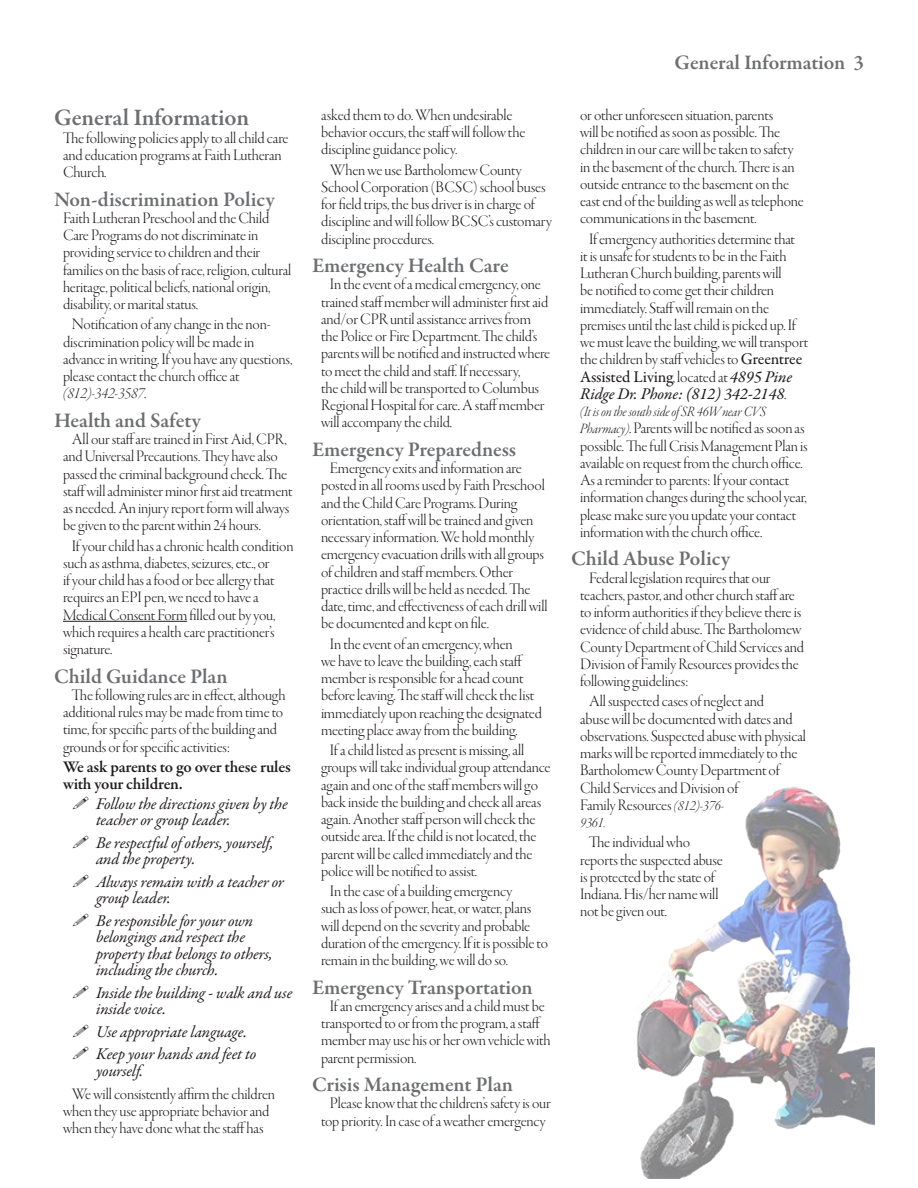
<style>
.page{position:relative;width:918px;height:1188px;background:#fff}
.page>*{position:absolute;margin:0;border:0;box-sizing:border-box;transform-origin:0 0}
.t1{font:600 24px "Garamond Premr Pro";letter-spacing:-.01em;color:#6d6e71}
.t2{font:600 21px "Garamond Premr Pro";letter-spacing:-.005em;color:#6d6e71}
.t3{font:16.5px/17.2px "Garamond Premr Pro Lt Disp";letter-spacing:-.01em;color:#231f20}
.t4{font:italic 16.5px/16.5px "Garamond Premr Pro";letter-spacing:-.01em;color:#231f20}
.t5{font:600 16.5px/17.2px "Garamond Premr Pro";letter-spacing:-.015em;color:#231f20}
.t6{font:500 16.5px "Garamond Premr Pro";letter-spacing:-.01em;color:#231f20}
.t7{font:16.5px "Garamond Premr Pro Med It";letter-spacing:-.01em;color:#231f20}
.t8{font:16.5px "Garamond Premr Pro Lt It Disp";letter-spacing:-.01em;color:#231f20}
.t9{font:15px "Garamond Premr Pro Lt It Disp";letter-spacing:-.01em;color:#231f20}
.s1{font-family:"Garamond Premr Pro Lt Disp"}
.s2{font-family:"Garamond Premr Pro";font-weight:500}
.s3{font-family:"Garamond Premr Pro Lt Disp";font-weight:400}
.s4{font-family:"Garamond Premr Pro Med It";font-weight:400}
.s5{font-family:"Garamond Premr Pro Lt It Disp";font-size:15px}
</style>
<div class="page">
<hr style="left:63px;top:621px;width:124px;height:1px;background:#231f20">
<img style="left:637px;top:786px;width:237px;height:393px">
<h1 class="t1" style="left:54px;top:103px;width:197px">General Information</h1>
<p class="t3" style="left:63px;top:130px;width:227px">The following policies apply to all child care and education programs at Faith Lutheran<br>Church.</p>
<p class="t2" style="left:54px;top:186px;width:222px">Non-discrimination Policy</p>
<p class="t3" style="left:63px;top:210px;width:230px">Faith Lutheran Preschool and the Child Care Programs do not discriminate in providing service to children and their families on the basis of race, religion, cultural heritage, political beliefs, national origin, disability, or marital status.</p>
<p class="t3" style="left:63px;top:316px;width:231px;text-indent:9px">Notification of any change in the non&shy;discrimination policy will be made in advance in writing. If you have any questions, please contact the church office at</p>
<p class="t8" style="left:63px;top:385px;width:85px">(812)-342-3587<span class="s1">.</span></p>
<p class="t2" style="left:54px;top:408px;width:148px">Health and Safety</p>
<p class="t3" style="left:63px;top:431px;width:231px;text-indent:9px">All our staff are trained in First Aid, CPR, and Universal Precautions. They have also passed the criminal background check. The staff will administer minor first aid treatment as needed. An injury report form will always be given to the parent within 24 hours.</p>
<p class="t3" style="left:63px;top:538px;width:232px;text-indent:9px">If your child has a chronic health condition such as asthma, diabetes, seizures, etc., or<br>if your child has a food or bee allergy that requires an EPI pen, we need to have a Medical Consent Form filled out by you, which requires a health care practitioner’s signature.</p>
<p class="t2" style="left:54px;top:663px;width:175px">Child Guidance Plan</p>
<p class="t3" style="left:63px;top:687px;width:224px;text-indent:9px">The following rules are in effect, although additional rules may be made from time to time, for specific parts of the building and grounds or for specific activities:</p>
<p class="t5" style="left:63px;top:758px;width:229px">We ask parents to go over these rules with your children.</p>
<p class="t4" style="left:96px;top:796px;width:193px">Follow the directions given by the teacher or group leader.</p>
<p class="t4" style="left:96px;top:835px;width:179px">Be respectful of others, yourself, and the property.</p>
<p class="t4" style="left:96px;top:874px;width:190px">Always remain with a teacher or group leader.</p>
<p class="t4" style="left:96px;top:913px;width:178px">Be responsible for your own belongings and respect the property that belongs to others, including the church.</p>
<p class="t4" style="left:96px;top:985px;width:198px">Inside the building - walk and use inside voice.</p>
<p class="t4" style="left:96px;top:1021px;width:162px;line-height:22.5px">Use appropriate language.<br>Keep your hands and feet to</p>
<p class="t4" style="left:96px;top:1063px;width:49px">yourself.</p>
<p class="t3" style="left:63px;top:1086px;width:213px;text-indent:9px">We will consistently affirm the children when they use appropriate behavior and when they have done what the staff has</p>
<p class="t3" style="left:321px;top:107px;width:206px">asked them to do. When undesirable behavior occurs, the staff will follow the discipline guidance policy.</p>
<p class="t3" style="left:321px;top:162px;width:232px;text-indent:9px">When we use Bartholomew County School Corporation (BCSC) school buses for field trips, the bus driver is in charge of discipline and will follow BCSC’s customary discipline procedures.</p>
<p class="t2" style="left:312px;top:253px;width:198px">Emergency Health Care</p>
<p class="t3" style="left:321px;top:276px;width:231px;text-indent:9px">In the event of a medical emergency, one trained staff member will administer first aid and/or CPR until assistance arrives from the Police or Fire Department. The child’s parents will be notified and instructed where to meet the child and staff. If necessary,<br>the child will be transported to Columbus Regional Hospital for care. A staff member will accompany the child.</p>
<p class="t2" style="left:312px;top:437px;width:206px">Emergency Preparedness</p>
<p class="t3" style="left:321px;top:460px;width:228px;text-indent:9px">Emergency exits and information are posted in all rooms used by Faith Preschool and the Child Care Programs. During orientation, staff will be trained and given necessary information. We hold monthly emergency evacuation drills with all groups of children and staff members. Other practice drills will be held as needed. The date, time, and effectiveness of each drill will be documented and kept on file.</p>
<p class="t3" style="left:321px;top:636px;width:222px;text-indent:9px">In the event of an emergency, when<br>we have to leave the building, each staff member is responsible for a head count before leaving. The staff will check the list immediately upon reaching the designated meeting place away from the building.</p>
<p class="t3" style="left:321px;top:742px;width:231px;text-indent:9px">If a child listed as present is missing, all groups will take individual group attendance again and one of the staff members will go back inside the building and check all areas again. Another staff person will check the outside area. If the child is not located, the parent will be called immediately and the police will be notified to assist.</p>
<p class="t3" style="left:321px;top:883px;width:229px;text-indent:9px">In the case of a building emergency<br>such as loss of power, heat, or water, plans will depend on the severity and probable duration of the emergency. If it is possible to remain in the building, we will do so.</p>
<p class="t2" style="left:312px;top:974px;width:222px">Emergency Transportation</p>
<p class="t3" style="left:321px;top:998px;width:231px;text-indent:9px">If an emergency arises and a child must be transported to or from the program, a staff member may use his or her own vehicle with parent permission.</p>
<p class="t2" style="left:312px;top:1072px;width:203px">Crisis Management Plan</p>
<p class="t3" style="left:321px;top:1095px;width:231px;text-align:center">Please know that the children’s safety is our top priority. In case of a weather emergency</p>
<p class="t2" style="left:675px;top:50px;width:191px">General Information 3</p>
<p class="t3" style="left:580px;top:107px;width:225px">or other unforeseen situation, parents<br>will be notified as soon as possible. The children in our care will be taken to safety in the basement of the church. There is an outside entrance to the basement on the east end of the building as well as telephone communications in the basement.</p>
<p class="t3" style="left:580px;top:231px;width:230px;text-indent:9px">If emergency authorities determine that<br>it is unsafe for students to be in the Faith Lutheran Church building, parents will<br>be notified to come get their children immediately. Staff will remain on the premises until the last child is picked up. If we must leave the building, we will transport the children by staff vehicles to <span class="s2">Greentree</span></p>
<p class="t6" style="left:580px;top:366px;width:214px">Assisted Living<span class="s3">, located at</span> <span class="s4">4895 Pine</span></p>
<p class="t7" style="left:580px;top:383px;width:208px">Ridge Dr. Phone: (812) 342-2148<span class="s1">.</span></p>
<p class="t9" style="left:580px;top:404px;width:187px">(It is on the south side of SR 46W near CVS</p>
<p class="t3" style="left:580px;top:420px;width:229px"><span class="s5">Pharmacy)</span>. Parents will be notified as soon as possible. The full Crisis Management Plan is available on request from the church office.<br>As a reminder to parents: If your contact information changes during the school year, please make sure you update your contact information with the church office.</p>
<p class="t2" style="left:571px;top:546px;width:160px">Child Abuse Policy</p>
<p class="t3" style="left:580px;top:570px;width:225px;text-indent:9px">Federal legislation requires that our teachers, pastor, and other church staff are to inform authorities if they believe there is evidence of child abuse. The Bartholomew County Department of Child Services and Division of Family Resources provides the following guidelines:</p>
<p class="t3" style="left:580px;top:693px;width:227px;text-indent:9px">All suspected cases of neglect and<br>abuse will be documented with dates and observations. Suspected abuse with physical marks will be reported immediately to the Bartholomew County Department of Child Services and Division of<br>Family Resources <span class="s5">(812)-376-</span></p>
<p class="t9" style="left:580px;top:815px;width:27px">9361.</p>
<p class="t3" style="left:580px;top:834px;width:144px;text-indent:9px">The individual who reports the suspected abuse is protected by the state of<br>Indiana. His/her name will not be given out.</p>
</div>
